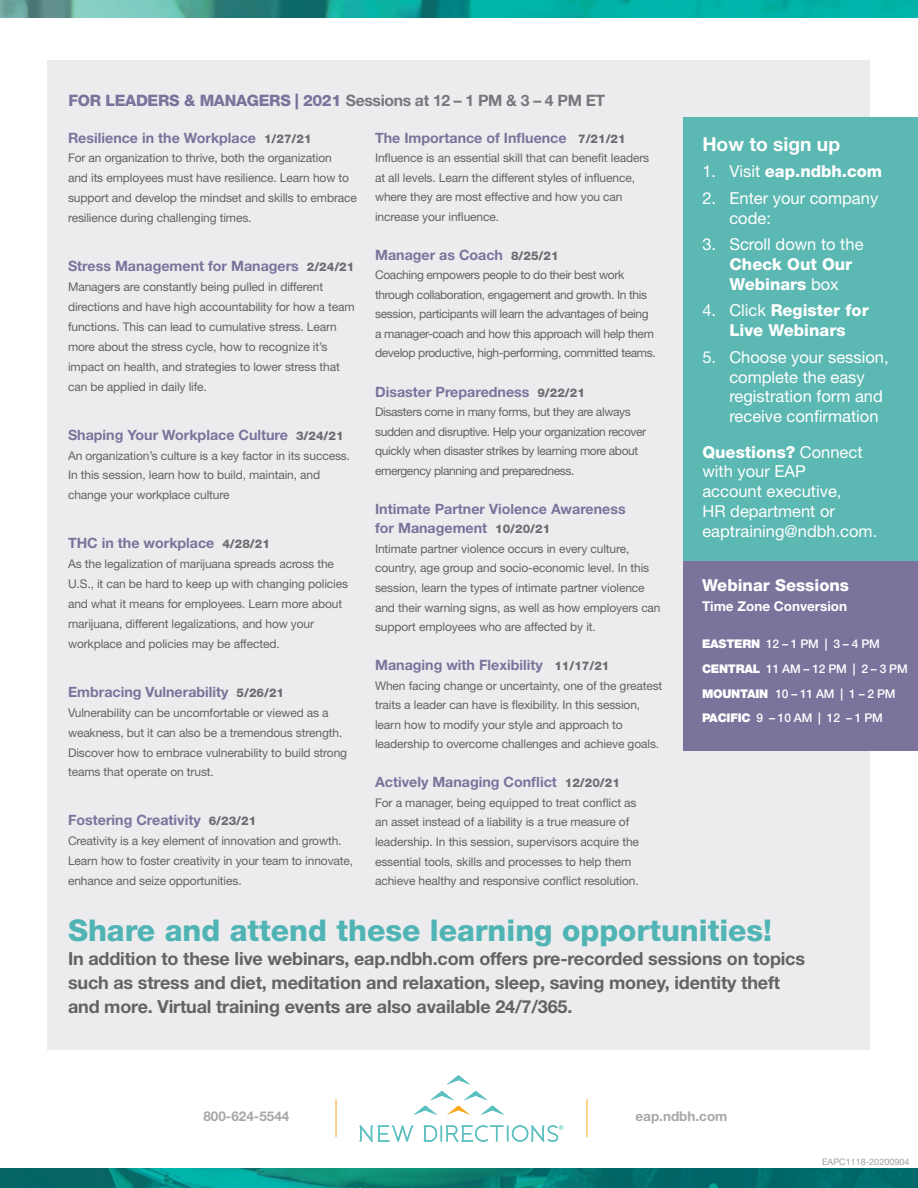
<style>
.page{position:relative;width:918px;height:1188px;background:#fff}
.page>*{position:absolute;margin:0;border:0;box-sizing:border-box;transform-origin:0 0}
.t1{font:800 30px "Helvetica Neue LT Std";color:#51b4b4}
.t2{font:700 19.2px "Helvetica Neue LT Std";color:#fff}
.t3{font:700 18px/24px "Helvetica Neue LT Std";letter-spacing:-.01em;color:#636366}
.t4{font:16.5px/19.8px "Helvetica Neue LT Std";color:#fff}
.t5{font:800 16.5px/19.8px "Helvetica Neue LT Std";color:#fff;text-align:center}
.t6{font:800 15.75px "Helvetica Neue LT Std";letter-spacing:-.02em;color:#7c739c}
.t7{font:700 14.25px/19.5px "Helvetica Neue LT Std";color:#7c739c}
.t8{font:700 13.5px "Helvetica Neue LT Std";color:#76787b}
.t9{font:700 13.5px "Helvetica Neue LT Std";color:#fff}
.t10{font:12px/20px "Helvetica Neue LT Std";letter-spacing:-.01em;color:#636366}
.t11{font:12px/19.5px "Helvetica Neue LT Std";letter-spacing:-.03em;color:#636366}
.t12{font:500 12px "Helvetica Neue LT Std";letter-spacing:-.02em;color:#fff}
.t13{font:9px "Helvetica Neue LT Std";color:#9d9fa2}
.s1{font-weight:700;color:#76787b}
.s2{font-weight:800;font-size:12px;color:#6c6d70}
.s3{font-weight:400}
.s4{font-weight:800}
.s5{font-weight:900}
</style>
<div class="page">
<div style="left:48px;top:60px;width:822px;height:990px;background:#ececee"></div>
<hr style="left:335px;top:1099px;width:2px;height:38px;background:#f9a71b">
<hr style="left:586px;top:1099px;width:2px;height:38px;background:#f9a71b">
<svg style="left:447px;top:1075px;width:23px;height:10px"></svg>
<svg style="left:360px;top:1125px;width:53px;height:17px"></svg>
<svg style="left:413px;top:1091px;width:91px;height:24px"></svg>
<svg style="left:424px;top:1125px;width:139px;height:17px"></svg>
<div style="left:683px;top:561px;width:235px;height:190px;background:#7c739c"></div>
<img style="left:0;top:0;width:918px;height:18px">
<img style="left:0;top:1169px;width:918px;height:19px">
<div style="left:683px;top:117px;width:235px;height:444px;background:#5cb8b2"></div>
<p class="t6" style="left:69px;top:91px;width:538px">FOR LEADERS &amp; MANAGERS | 2021 <span class="s1">Sessions at 12 – 1 PM &amp; 3 – 4 PM ET</span></p>
<p class="t7" style="left:68px;top:127px;width:245px">Resilience in the Workplace <span class="s2">1/27/21</span></p>
<p class="t10" style="left:68px;top:148px;width:290px">For an organization to thrive, both the organization<br>and its employees must have resilience. Learn how to support and develop the mindset and skills to embrace resilience during challenging times.</p>
<p class="t7" style="left:68px;top:256px;width:288px">Stress Management for Managers <span class="s2">2/24/21</span></p>
<p class="t10" style="left:68px;top:277px;width:288px">Managers are constantly being pulled in different directions and have high accountability for how a team functions. This can lead to cumulative stress. Learn more about the stress cycle, how to recognize it’s impact on health, and strategies to lower stress that can be applied in daily life.</p>
<p class="t7" style="left:68px;top:424px;width:277px">Shaping Your Workplace Culture <span class="s2">3/24/21</span></p>
<p class="t10" style="left:68px;top:445px;width:284px">An organization’s culture is a key factor in its success.<br>In this session, learn how to build, maintain, and change your workplace culture</p>
<p class="t7" style="left:68px;top:533px;width:203px">THC in the workplace <span class="s2">4/28/21</span></p>
<p class="t10" style="left:68px;top:554px;width:282px">As the legalization of marijuana spreads across the U.S., it can be hard to keep up with changing policies and what it means for employees. Learn more about marijuana, different legalizations, and how your workplace and policies may be affected.</p>
<p class="t7" style="left:68px;top:682px;width:218px">Embracing Vulnerability <span class="s2">5/26/21</span></p>
<p class="t10" style="left:68px;top:702px;width:281px">Vulnerability can be uncomfortable or viewed as a weakness, but it can also be a tremendous strength.<br>Discover how to embrace vulnerability to build strong teams that operate on trust.</p>
<p class="t7" style="left:68px;top:810px;width:190px">Fostering Creativity <span class="s2">6/23/21</span></p>
<p class="t10" style="left:68px;top:831px;width:287px">Creativity is a key element of innovation and growth.<br>Learn how to foster creativity in your team to innovate, enhance and seize opportunities.</p>
<p class="t7" style="left:375px;top:127px;width:252px">The Importance of Influence <span class="s2">7/21/21</span></p>
<p class="t10" style="left:375px;top:148px;width:276px;line-height:19.5px">Influence is an essential skill that can benefit leaders at all levels. Learn the different styles of influence, where they are most effective and how you can increase your influence.</p>
<p class="t7" style="left:375px;top:245px;width:185px">Manager as Coach <span class="s2">8/25/21</span></p>
<p class="t11" style="left:375px;top:265px;width:282px">Coaching empowers people to do their best work through collaboration, engagement and growth. In this session, participants will learn the advantages of being a manager-coach and how this approach will help them develop productive, high-performing, committed teams.</p>
<p class="t7" style="left:375px;top:381px;width:211px">Disaster Preparedness <span class="s2">9/22/21</span></p>
<p class="t11" style="left:375px;top:402px;width:273px">Disasters come in many forms, but they are always sudden and disruptive. Help your organization recover quickly when disaster strikes by learning more about emergency planning and preparedness.</p>
<p class="t7" style="left:375px;top:499px;width:252px">Intimate Partner Violence Awareness for Management <span class="s2">10/20/21</span></p>
<p class="t10" style="left:375px;top:539px;width:287px;line-height:19.5px">Intimate partner violence occurs in every culture, country, age group and socio-economic level. In this session, learn the types of intimate partner violence and their warning signs, as well as how employers can support employees who are affected by it.</p>
<p class="t7" style="left:375px;top:655px;width:236px">Managing with Flexibility <span class="s2">11/17/21</span></p>
<p class="t10" style="left:375px;top:676px;width:289px;line-height:19.5px">When facing change or uncertainty, one of the greatest traits a leader can have is flexibility. In this session, learn how to modify your style and approach to leadership to overcome challenges and achieve goals.</p>
<p class="t7" style="left:375px;top:772px;width:246px">Actively Managing Conflict <span class="s2">12/20/21</span></p>
<p class="t10" style="left:375px;top:793px;width:265px;line-height:19.5px">For a manager, being equipped to treat conflict as an asset instead of a liability is a true measure of leadership. In this session, supervisors acquire the essential tools, skills and processes to help them achieve healthy and responsive conflict resolution.</p>
<p class="t1" style="left:68px;top:913px;width:706px">Share and attend these learning opportunities!</p>
<p class="t3" style="left:68px;top:946px;width:739px">In addition to these live webinars, eap.ndbh.com offers pre-recorded sessions on topics such as stress and diet, meditation and relaxation, sleep, saving money, identity theft and more. Virtual training events are also available 24/7/365.</p>
<p class="t2" style="left:702px;top:132px;width:139px">How to sign up</p>
<p class="t5" style="left:702px;top:161px;width:181px"><span class="s3">1. Visit</span> eap.ndbh.com</p>
<p class="t4" style="left:729px;top:188px;width:150px;text-indent:-27px">2. Enter your company code:</p>
<p class="t4" style="left:729px;top:234px;width:136px;text-indent:-27px">3. Scroll down to the<br><span class="s4">Check Out Our<br>Webinars</span> box</p>
<p class="t5" style="left:702px;top:301px;width:168px"><span class="s3">4. Click</span> Register for<br>Live Webinars</p>
<p class="t4" style="left:729px;top:347px;width:161px;text-indent:-27px">5. Choose your session, complete the easy registration form and receive confirmation</p>
<p class="t4" style="left:702px;top:442px;width:176px"><span class="s4">Questions?</span> Connect with your EAP<br>account executive,<br>HR department or eaptraining@ndbh.com.</p>
<p class="t5" style="left:702px;top:575px;width:149px">Webinar Sessions</p>
<p class="t9" style="left:702px;top:597px;width:147px">Time Zone Conversion</p>
<p class="t12" style="left:702px;top:636px;width:179px"><span class="s5">EASTERN</span> 12 – 1 PM | 3 – 4 PM</p>
<p class="t12" style="left:702px;top:661px;width:207px"><span class="s5">CENTRAL</span> 11 AM – 12 PM | 2 – 3 PM</p>
<p class="t12" style="left:702px;top:686px;width:195px"><span class="s5">MOUNTAIN</span> 10 – 11 AM | 1 – 2 PM</p>
<p class="t12" style="left:702px;top:711px;width:182px"><span class="s5">PACIFIC</span> 9 – 10 AM | 12 – 1 PM</p>
<p class="t8" style="left:203px;top:1108px;width:88px">800-624-5544</p>
<p class="t8" style="left:636px;top:1108px;width:93px">eap.ndbh.com</p>
<p class="t13" style="left:822px;top:1156px;width:89px">EAPC1118-20200904</p>
</div>
